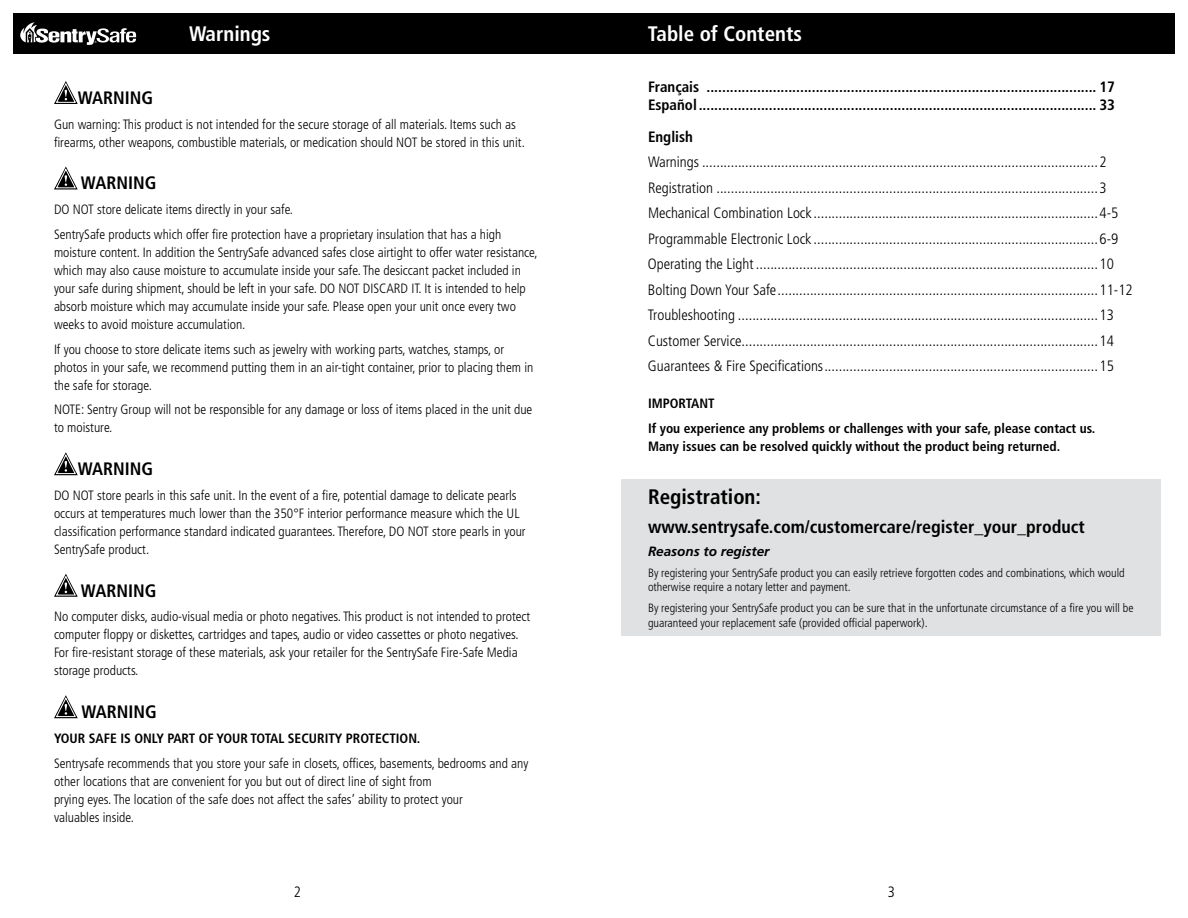
<style>
.page{position:relative;width:1188px;height:918px;background:#fff}
.page>*{position:absolute;margin:0;border:0;box-sizing:border-box;transform-origin:0 0}
.t1{font:700 condensed 21px "Frutiger";color:#fff}
.t2{font:700 condensed 21px "Frutiger";color:#000}
.t3{font:700 condensed 18px "Frutiger";color:#000}
.t4{font:300 condensed 15px/25.5px "Frutiger";color:#000}
.t5{font:700 condensed 15px/18px "Frutiger";color:#000}
.t6{font:300 condensed 13.5px/18px "Frutiger";color:#000}
.t7{font:700 condensed 13.5px/24.8px "Frutiger";color:#000}
.t8{font:italic 700 13.5px "Frutiger";color:#000}
.t9{font:300 condensed 12px/14.4px "Frutiger";color:#000}
</style>
<div class="page">
<div style="left:594px;top:14px;width:580px;height:40px;background:#000"></div>
<div style="left:14px;top:14px;width:580px;height:40px;background:#000"></div>
<svg style="left:20px;top:22px;width:116px;height:23px"></svg>
<svg style="left:54px;top:81px;width:24px;height:23px"></svg>
<svg style="left:54px;top:166px;width:24px;height:23px"></svg>
<svg style="left:54px;top:452px;width:24px;height:23px"></svg>
<svg style="left:54px;top:574px;width:24px;height:23px"></svg>
<svg style="left:54px;top:695px;width:24px;height:23px"></svg>
<div style="left:621px;top:479px;width:540px;height:157px;background:#e0e1e2"></div>
<h1 class="t1" style="left:189px;top:21px;width:83px">Warnings</h1>
<h1 class="t1" style="left:648px;top:21px;width:156px">Table of Contents</h1>
<h2 class="t3" style="left:78px;top:87px;width:77px">WARNING</h2>
<p class="t6" style="left:54px;top:115px;width:472px">Gun warning: This product is not intended for the secure storage of all materials. Items such as firearms, other weapons, combustible materials, or medication should NOT be stored in this unit.</p>
<h2 class="t3" style="left:81px;top:173px;width:77px">WARNING</h2>
<p class="t6" style="left:54px;top:197px;width:449px;line-height:24.8px">DO NOT store delicate items directly in your safe.<br>SentrySafe products which offer fire protection have a proprietary insulation that has a high</p>
<p class="t6" style="left:54px;top:244px;width:485px">moisture content. In addition the SentrySafe advanced safes close airtight to offer water resistance, which may also cause moisture to accumulate inside your safe. The desiccant packet included in your safe during shipment, should be left in your safe. DO NOT DISCARD IT. It is intended to help absorb moisture which may accumulate inside your safe. Please open your unit once every two weeks to avoid moisture accumulation.</p>
<p class="t6" style="left:54px;top:340px;width:481px">If you choose to store delicate items such as jewelry with working parts, watches, stamps, or photos in your safe, we recommend putting them in an air-tight container, prior to placing them in the safe for storage.</p>
<p class="t6" style="left:54px;top:401px;width:480px">NOTE: Sentry Group will not be responsible for any damage or loss of items placed in the unit due to moisture.</p>
<h2 class="t3" style="left:78px;top:458px;width:77px">WARNING</h2>
<p class="t6" style="left:54px;top:487px;width:473px">DO NOT store pearls in this safe unit. In the event of a fire, potential damage to delicate pearls occurs at temperatures much lower than the 350°F interior performance measure which the UL classification performance standard indicated guarantees. Therefore, DO NOT store pearls in your SentrySafe product.</p>
<h2 class="t3" style="left:81px;top:580px;width:77px">WARNING</h2>
<p class="t6" style="left:54px;top:608px;width:478px">No computer disks, audio-visual media or photo negatives. This product is not intended to protect computer floppy or diskettes, cartridges and tapes, audio or video cassettes or photo negatives.<br>For fire-resistant storage of these materials, ask your retailer for the SentrySafe Fire-Safe Media storage products.</p>
<h2 class="t3" style="left:81px;top:701px;width:77px">WARNING</h2>
<p class="t7" style="left:54px;top:726px;width:368px">YOUR SAFE IS ONLY PART OF YOUR TOTAL SECURITY PROTECTION.</p>
<p class="t6" style="left:54px;top:754px;width:476px">Sentrysafe recommends that you store your safe in closets, offices, basements, bedrooms and any other locations that are convenient for you but out of direct line of sight from<br>prying eyes. The location of the safe does not affect the safes’ ability to protect your<br>valuables inside.</p>
<p class="t5" style="left:648px;top:78px;width:469px">Français .................................................................................................... 17<br>Español...................................................................................................... 33</p>
<p class="t5" style="left:648px;top:128px;width:47px">English</p>
<p class="t4" style="left:648px;top:150px;width:486px">Warnings ..............................................................................................................2<br>Registration ..........................................................................................................3<br>Mechanical Combination Lock ...............................................................................4-5<br>Programmable Electronic Lock ...............................................................................6-9<br>Operating the Light ...............................................................................................10<br>Bolting Down Your Safe.........................................................................................11-12<br>Troubleshooting ....................................................................................................13<br>Customer Service...................................................................................................14<br>Guarantees &amp; Fire Specifications............................................................................15</p>
<p class="t7" style="left:648px;top:391px;width:449px">IMPORTANT<br>If you experience any problems or challenges with your safe, please contact us.</p>
<p class="t7" style="left:648px;top:434px;width:414px">Many issues can be resolved quickly without the product being returned.</p>
<h1 class="t2" style="left:648px;top:485px;width:115px">Registration:</h1>
<h2 class="t3" style="left:648px;top:516px;width:438px">www.sentrysafe.com/customercare/register_your_product</h2>
<p class="t8" style="left:648px;top:543px;width:123px">Reasons to register</p>
<p class="t9" style="left:648px;top:566px;width:478px">By registering your SentrySafe product you can easily retrieve forgotten codes and combinations, which would otherwise require a notary letter and payment.</p>
<p class="t9" style="left:648px;top:601px;width:487px">By registering your SentrySafe product you can be sure that in the unfortunate circumstance of a fire you will be guaranteed your replacement safe (provided official paperwork).</p>
<p class="t4" style="left:294px;top:879px;width:9px">2</p>
<p class="t4" style="left:888px;top:879px;width:9px">3</p>
</div>
